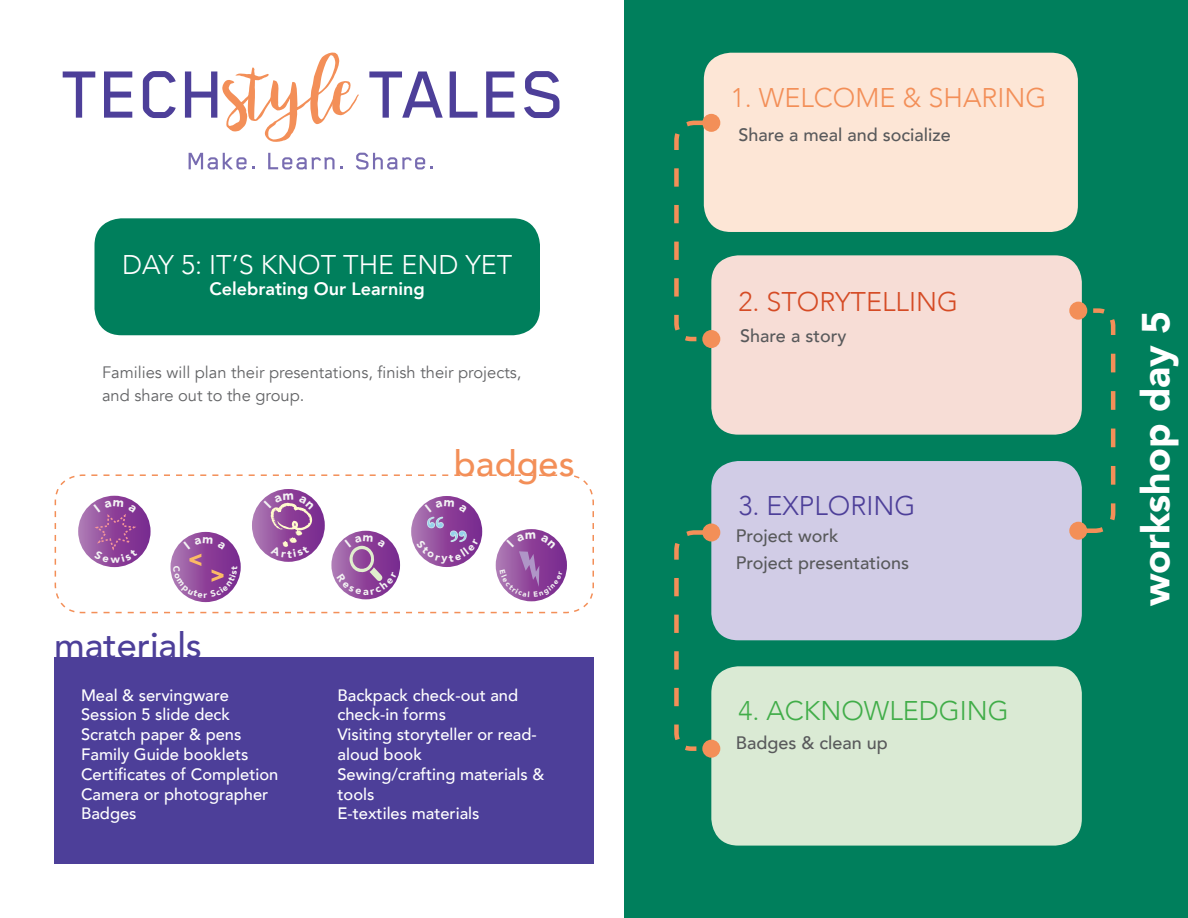
<style>
.page{position:relative;width:1188px;height:918px;background:#fff}
.page>*{position:absolute;margin:0;border:0;box-sizing:border-box;transform-origin:0 0}
.t1{font:900 39px "Avenir";color:#fff}
.t2{font:500 36px "Avenir";color:#4d3f99}
.t3{font:500 36px "Avenir";color:#f38f58}
.t4{font:300 27px "Avenir";color:#fff}
.t5{font:300 27px "Avenir";color:#f38f58}
.t6{font:300 27px "Avenir";color:#41ad49}
.t7{font:300 27px "Avenir";color:#d54b25}
.t8{font:300 27px "Avenir";color:#4d3f99}
.t9{font:500 18px/27px "Avenir";color:#58595b}
.t10{font:800 18px "Avenir";color:#fff}
.t11{font:500 16.5px/19.8px "Avenir";color:#fff}
.t12{font:16.5px/22.5px "Avenir";color:#636466}
</style>
<div class="page">
<svg style="left:63px;top:71px;width:32px;height:47px"></svg>
<svg style="left:104px;top:71px;width:28px;height:47px"></svg>
<svg style="left:143px;top:71px;width:33px;height:47px"></svg>
<svg style="left:185px;top:52px;width:174px;height:90px"></svg>
<svg style="left:369px;top:71px;width:74px;height:47px"></svg>
<svg style="left:450px;top:71px;width:27px;height:47px"></svg>
<svg style="left:486px;top:71px;width:28px;height:47px"></svg>
<svg style="left:524px;top:71px;width:36px;height:47px"></svg>
<svg style="left:189px;top:153px;width:66px;height:16px"></svg>
<svg style="left:268px;top:153px;width:75px;height:16px"></svg>
<svg style="left:356px;top:153px;width:77px;height:16px"></svg>
<div style="left:54px;top:657px;width:540px;height:207px;background:#4d3f99"></div>
<div style="left:94px;top:218px;width:446px;height:117px;background:#007f5c;border-radius:27px"></div>
<div style="left:624px;top:0;width:564px;height:918px;background:#007f5c"></div>
<div style="left:704px;top:53px;width:374px;height:179px;background:#fde6d6;border-radius:27px"></div>
<div style="left:711px;top:255px;width:371px;height:180px;background:#f7ddd6;border-radius:27px"></div>
<div style="left:711px;top:461px;width:371px;height:179px;background:#d1cce6;border-radius:27px"></div>
<div style="left:711px;top:666px;width:371px;height:180px;background:#daead4;border-radius:27px"></div>
<svg style="left:674px;top:529px;width:42px;height:222px"></svg>
<div style="left:702px;top:524px;width:18px;height:18px;background:#f38f58;border-radius:50%"></div>
<div style="left:702px;top:740px;width:18px;height:18px;background:#f38f58;border-radius:50%"></div>
<svg style="left:1074px;top:306px;width:42px;height:229px"></svg>
<div style="left:1069px;top:522px;width:18px;height:18px;background:#f38f58;border-radius:50%"></div>
<div style="left:1069px;top:302px;width:18px;height:18px;background:#f38f58;border-radius:50%"></div>
<svg style="left:674px;top:120px;width:42px;height:222px"></svg>
<div style="left:702px;top:114px;width:18px;height:18px;background:#f38f58;border-radius:50%"></div>
<div style="left:702px;top:330px;width:18px;height:18px;background:#f38f58;border-radius:50%"></div>
<svg style="left:54px;top:474px;width:540px;height:140px"></svg>
<h3 class="t4" style="left:122px;top:249px;width:392px">DAY 5: IT’S KNOT THE END YET</h3>
<p class="t10" style="left:210px;top:275px;width:217px">Celebrating Our Learning</p>
<p class="t12" style="left:102px;top:362px;width:421px">Families will plan their presentations, finish their projects, and share out to the group.</p>
<h2 class="t2" style="left:54px;top:615px;width:149px">materials</h2>
<h2 class="t3" style="left:454px;top:432px;width:122px">badges</h2>
<p class="t11" style="left:81px;top:684px;width:199px">Meal &amp; servingware<br>Session 5 slide deck<br>Scratch paper &amp; pens<br>Family Guide booklets<br>Certificates of Completion<br>Camera or photographer<br>Badges</p>
<p class="t11" style="left:337px;top:684px;width:208px">Backpack check-out and check-in forms<br>Visiting storyteller or read&shy;aloud book<br>Sewing/crafting materials &amp; tools<br>E-textiles materials</p>
<h3 class="t5" style="left:731px;top:81px;width:317px">1. WELCOME &amp; SHARING</h3>
<p class="t9" style="left:738px;top:120px;width:214px">Share a meal and socialize</p>
<h3 class="t7" style="left:738px;top:286px;width:221px">2. STORYTELLING</h3>
<p class="t9" style="left:740px;top:321px;width:108px">Share a story</p>
<h3 class="t8" style="left:738px;top:490px;width:179px">3. EXPLORING</h3>
<p class="t9" style="left:736px;top:521px;width:175px">Project work<br>Project presentations</p>
<h3 class="t6" style="left:738px;top:695px;width:272px">4. ACKNOWLEDGING</h3>
<p class="t9" style="left:736px;top:728px;width:154px">Badges &amp; clean up</p>
<h1 class="t1" style="left:1122px;top:606px;width:298px;rotate:-90deg">workshop day 5</h1>
</div>
